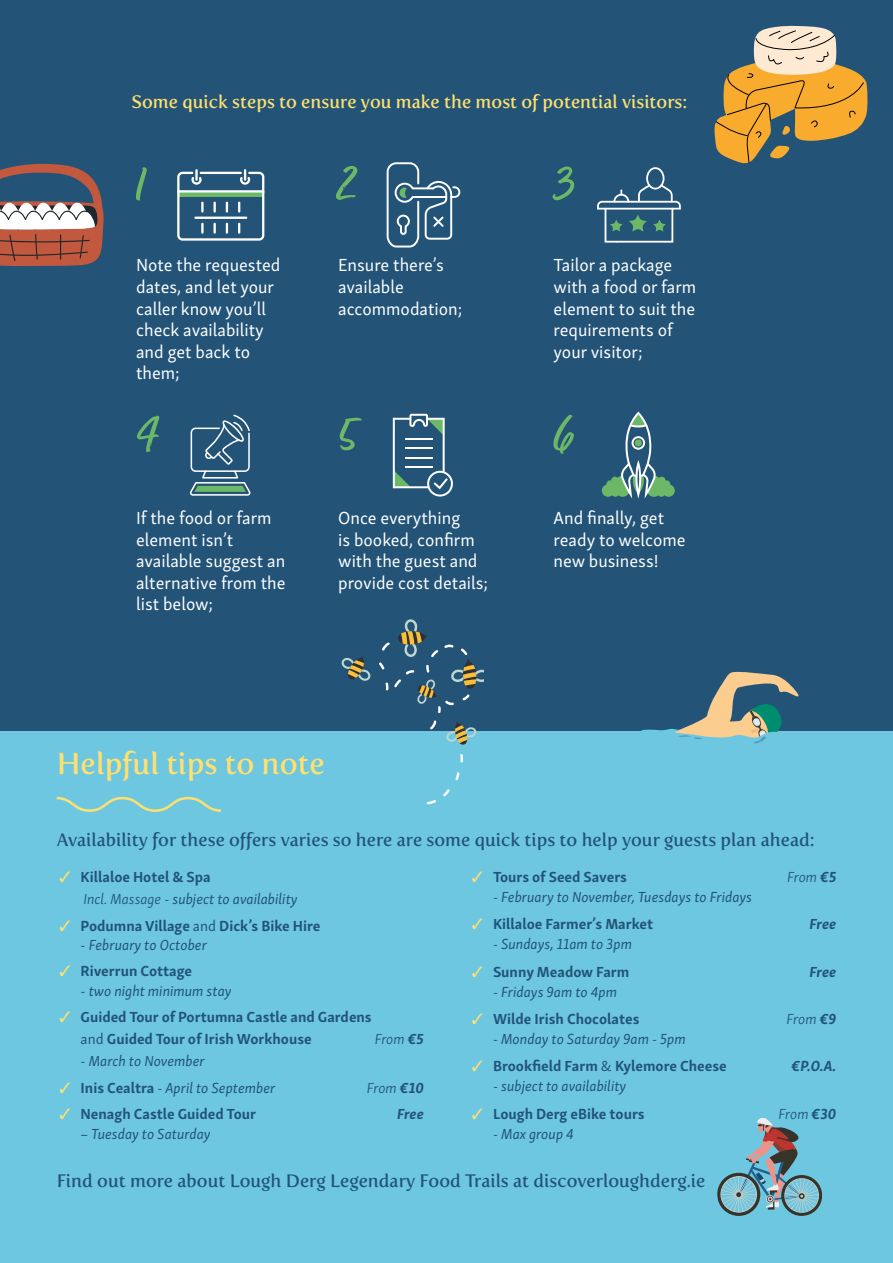
<style>
.page{position:relative;width:893px;height:1263px;background:#235478}
.page>*{position:absolute;margin:0;border:0;box-sizing:border-box;transform-origin:0 0}
.t1{font:51px "Turbinado Bold Pro";color:#6cb866}
.t2{font:30px "Fertigo Pro";color:#ffe06f}
.t3{font:18px/21.6px "Skolar Sans PE";color:#fff}
.t4{font:18px "Fertigo Pro";color:#235478}
.t5{font:18px "Fertigo Pro";color:#ffe06f}
.t6{font:italic 15px/22.2px "Skolar Sans PE";color:#235478}
.t7{font:700 15px/22.2px "Skolar Sans PE";color:#235478}
.t8{font:italic 300 15px "Skolar Sans PE";letter-spacing:-.02em;color:#235478}
.t9{font:italic 700 15px "Skolar Sans PE";letter-spacing:-.015em;color:#235478}
.s1{color:#ffe06f}
.s2{font-weight:700;font-style:normal}
.s3{font-weight:300}
.s4{font-weight:400}
.s5{font-weight:700}
</style>
<div class="page">
<div style="left:0;top:731px;width:893px;height:532px;background:#6dc7e1"></div>
<svg style="left:342px;top:656px;width:29px;height:25px"></svg>
<svg style="left:446px;top:722px;width:31px;height:23px"></svg>
<svg style="left:460px;top:754px;width:3px;height:9px"></svg>
<svg style="left:455px;top:772px;width:4px;height:9px"></svg>
<svg style="left:426px;top:789px;width:24px;height:15px"></svg>
<svg style="left:430px;top:720px;width:6px;height:10px"></svg>
<svg style="left:379px;top:619px;width:104px;height:95px"></svg>
<svg style="left:717px;top:1118px;width:105px;height:98px"></svg>
<svg style="left:641px;top:672px;width:158px;height:78px"></svg>
<svg style="left:714px;top:26px;width:153px;height:137px"></svg>
<svg style="left:0;top:163px;width:104px;height:103px"></svg>
<svg style="left:177px;top:169px;width:87px;height:72px"></svg>
<hr style="left:194px;top:217px;width:53px;height:2px;background:#fff">
<svg style="left:190px;top:414px;width:61px;height:82px"></svg>
<svg style="left:386px;top:162px;width:75px;height:86px"></svg>
<svg style="left:393px;top:414px;width:60px;height:82px"></svg>
<div style="left:646px;top:167px;width:18px;height:23px;border:2px solid #fff;border-radius:50%"></div>
<svg style="left:597px;top:184px;width:84px;height:59px"></svg>
<svg style="left:602px;top:412px;width:73px;height:87px"></svg>
<svg style="left:57px;top:797px;width:164px;height:15px"></svg>
<p class="t5" style="left:132px;top:92px;width:557px">Some quick steps to ensure you make the most of potential visitors:</p>
<h1 class="t1" style="left:136px;top:155px;width:12px">1</h1>
<p class="t3" style="left:136px;top:253px;width:146px">Note the requested dates, and let your caller know you’ll check availability and get back to them;</p>
<h1 class="t1" style="left:136px;top:405px;width:23px">4</h1>
<p class="t3" style="left:136px;top:506px;width:151px">If the food or farm element isn’t available suggest an alternative from the list below;</p>
<h1 class="t1" style="left:338px;top:155px;width:20px">2</h1>
<p class="t3" style="left:338px;top:253px;width:126px">Ensure there’s available accommodation;</p>
<h1 class="t1" style="left:338px;top:405px;width:21px">5</h1>
<p class="t3" style="left:338px;top:506px;width:152px">Once everything<br>is booked, confirm with the guest and provide cost details;</p>
<h2 class="t2" style="left:57px;top:746px;width:270px">Helpful tips to note</h2>
<h1 class="t1" style="left:554px;top:155px;width:22px">3</h1>
<p class="t3" style="left:554px;top:253px;width:144px">Tailor a package with a food or farm element to suit the requirements of your visitor;</p>
<h1 class="t1" style="left:554px;top:405px;width:21px">6</h1>
<p class="t3" style="left:554px;top:506px;width:133px">And finally, get ready to welcome new business!</p>
<p class="t4" style="left:57px;top:829px;width:760px">Availability for these offers varies so here are some quick tips to help your guests plan ahead:</p>
<p class="t6" style="left:83px;top:864px;width:216px;text-indent:-24px"><span class="s1">✓</span> <span class="s2">Killaloe Hotel &amp; Spa<br></span><span class="s3">Incl. Massage</span> - subject to availability</p>
<p class="t7" style="left:59px;top:913px;width:262px"><span class="s1">✓</span> Podumna Village <span class="s4">and</span> Dick’s Bike Hire</p>
<p class="t6" style="left:81px;top:932px;width:128px">- February to October</p>
<p class="t7" style="left:59px;top:959px;width:134px"><span class="s1">✓</span> Riverrun Cottage</p>
<p class="t6" style="left:81px;top:978px;width:152px">- two night minimum stay</p>
<p class="t7" style="left:81px;top:1004px;width:293px;text-indent:-21px"><span class="s1">✓</span> Guided Tour of Portumna Castle and Gardens <span class="s4">and</span> Guided Tour of Irish Workhouse</p>
<p class="t7" style="left:472px;top:864px;width:157px"><span class="s1">✓</span> Tours of Seed Savers</p>
<p class="t8" style="left:787px;top:866px;width:51px">From <span class="s5">€5</span></p>
<p class="t6" style="left:493px;top:885px;width:261px">- February to November, Tuesdays to Fridays</p>
<p class="t7" style="left:472px;top:911px;width:183px"><span class="s1">✓</span> Killaloe Farmer’s Market</p>
<p class="t9" style="left:810px;top:912px;width:28px">Free</p>
<p class="t6" style="left:493px;top:932px;width:140px">- Sundays, 11am to 3pm</p>
<p class="t7" style="left:472px;top:959px;width:159px"><span class="s1">✓</span> Sunny Meadow Farm</p>
<p class="t9" style="left:810px;top:959px;width:28px">Free</p>
<p class="t6" style="left:493px;top:979px;width:126px">- Fridays 9am to 4pm</p>
<p class="t7" style="left:472px;top:1006px;width:169px"><span class="s1">✓</span> Wilde Irish Chocolates</p>
<p class="t8" style="left:787px;top:1008px;width:51px">From <span class="s5">€9</span></p>
<p class="t6" style="left:493px;top:1027px;width:194px">- Monday to Saturday 9am - 5pm</p>
<p class="t7" style="left:472px;top:1054px;width:256px"><span class="s1">✓</span> Brookfield Farm <span class="s4">&amp;</span> Kylemore Cheese</p>
<p class="t9" style="left:791px;top:1054px;width:47px">€P.O.A.</p>
<p class="t6" style="left:493px;top:1074px;width:135px">- subject to availability</p>
<p class="t7" style="left:472px;top:1101px;width:174px"><span class="s1">✓</span> Lough Derg eBike tours</p>
<p class="t8" style="left:778px;top:1102px;width:59px">From <span class="s5">€30</span></p>
<p class="t6" style="left:493px;top:1121px;width:82px">- Max group 4</p>
<p class="t8" style="left:375px;top:1028px;width:51px">From <span class="s5">€5</span></p>
<p class="t6" style="left:81px;top:1049px;width:126px">- March to November</p>
<p class="t6" style="left:59px;top:1076px;width:218px"><span class="s1">✓</span> <span class="s2">Inis Cealtra</span> - April to September</p>
<p class="t8" style="left:367px;top:1077px;width:59px">From <span class="s5">€10</span></p>
<p class="t7" style="left:59px;top:1102px;width:198px"><span class="s1">✓</span> Nenagh Castle Guided Tour</p>
<p class="t9" style="left:397px;top:1102px;width:28px">Free</p>
<p class="t6" style="left:81px;top:1121px;width:131px">– Tuesday to Saturday</p>
<p class="t4" style="left:57px;top:1170px;width:650px">Find out more about Lough Derg Legendary Food Trails at discoverloughderg.ie</p>
</div>
